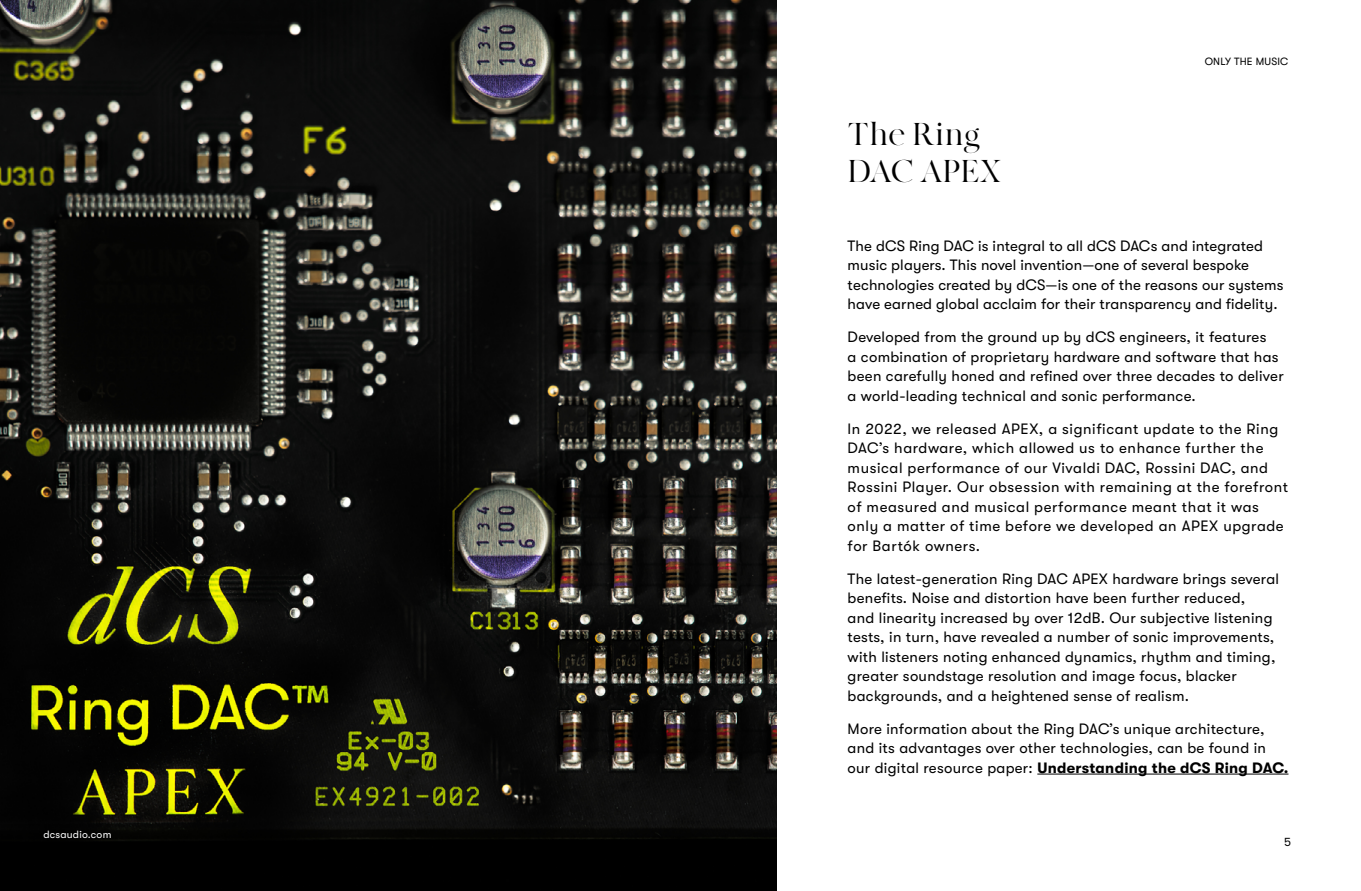
<style>
.page{position:relative;width:1361px;height:891px;background:#fff}
.page>*{position:absolute;margin:0;border:0;box-sizing:border-box;transform-origin:0 0}
.t1{font:31.5px/37.8px "MADE Canvas";letter-spacing:-.005em;color:#000}
.t2{font:15px/19.5px "GT Walsheim";letter-spacing:.02em;color:#000}
.t3{font:15px/19.5px "GT Walsheim";letter-spacing:.04em;color:#000}
.t4{font:12px "GT Walsheim";color:#000}
.t5{font:10.5px "GT Walsheim";letter-spacing:.02em;color:#fff}
.t6{font:10.5px "GT Walsheim";letter-spacing:.02em;color:#000}
.s1{font-weight:700}
</style>
<div class="page">
<hr style="left:1037px;top:774px;width:251px;height:1px;background:#000">
<img style="left:0;top:0;width:777px;height:891px">
<p class="t5" style="left:43px;top:829px;width:69px">dcsaudio.com</p>
<h1 class="t1" style="left:848px;top:118px;width:156px">The Ring<br>DAC APEX</h1>
<p class="t6" style="left:1205px;top:56px;width:85px">ONLY THE MUSIC</p>
<p class="t2" style="left:848px;top:236px;width:437px">The dCS Ring DAC is integral to all dCS DACs and integrated music players. This novel invention—one of several bespoke technologies created by dCS—is one of the reasons our systems have earned global acclaim for their transparency and fidelity.</p>
<p class="t2" style="left:848px;top:327px;width:438px">Developed from the ground up by dCS engineers, it features<br>a combination of proprietary hardware and software that has been carefully honed and refined over three decades to deliver a world-leading technical and sonic performance.</p>
<p class="t3" style="left:848px;top:419px;width:442px">In 2022, we released APEX, a significant update to the Ring DAC’s hardware, which allowed us to enhance further the musical performance of our Vivaldi DAC, Rossini DAC, and Rossini Player. Our obsession with remaining at the forefront of measured and musical performance meant that it was only a matter of time before we developed an APEX upgrade for Bartók owners.</p>
<p class="t2" style="left:848px;top:569px;width:433px">The latest-generation Ring DAC APEX hardware brings several benefits. Noise and distortion have been further reduced,<br>and linearity increased by over 12dB. Our subjective listening tests, in turn, have revealed a number of sonic improvements, with listeners noting enhanced dynamics, rhythm and timing, greater soundstage resolution and image focus, blacker backgrounds, and a heightened sense of realism.</p>
<p class="t2" style="left:848px;top:719px;width:442px">More information about the Ring DAC’s unique architecture, and its advantages over other technologies, can be found in our digital resource paper: <span class="s1">Understanding the dCS Ring DAC.</span></p>
<p class="t4" style="left:1284px;top:835px;width:8px">5</p>
</div>
